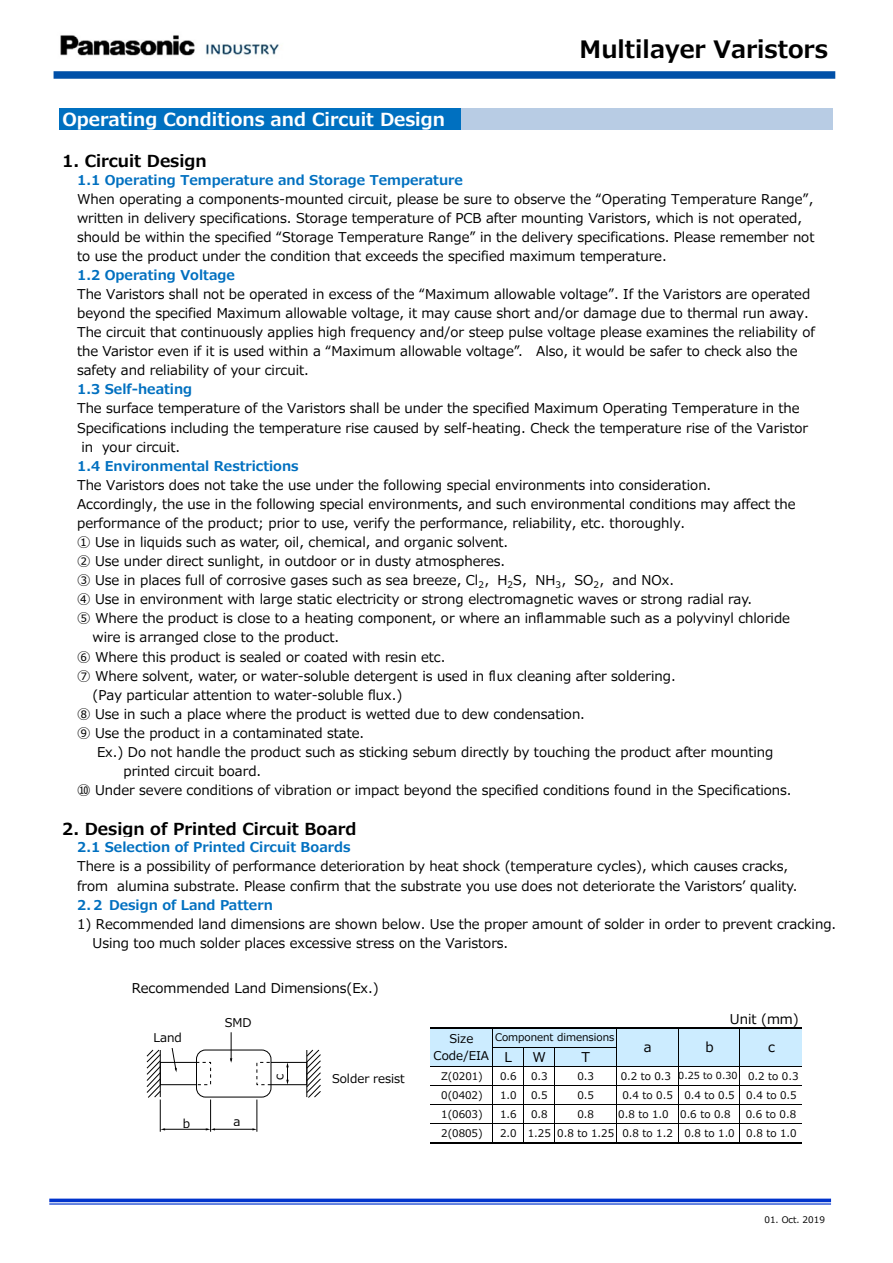
<style>
.page{position:relative;width:893px;height:1263px;background:#fff}
.page>*{position:absolute;margin:0;border:0;box-sizing:border-box;transform-origin:0 0}
.t1{font:700 24px "Meiryo UI";color:#000}
.t2{font:700 18px "Meiryo UI";color:#fff}
.t3{font:700 16.5px "Meiryo UI";color:#000}
.t4{font:13.5px "Meiryo UI";color:#000}
.t5{font:700 13.5px "Meiryo UI";color:#0070c0}
.t6{font:12px/17.4px "Meiryo UI";color:#000;text-align:center}
.t7{font:10.5px "Meiryo UI";color:#000}
.t8{font:9.75px "Meiryo UI";color:#000}
.t9{font:9px "Meiryo UI";color:#000}
</style>
<div class="page">
<div style="left:59px;top:109px;width:402px;height:21px;background:#0070c0"></div>
<div style="left:461px;top:109px;width:372px;height:21px;background:#b8cce4"></div>
<div style="left:430px;top:1028px;width:372px;height:20px;background:#ccecff"></div>
<div style="left:430px;top:1047px;width:372px;height:20px;background:#ccecff"></div>
<hr style="left:492px;top:1029px;width:1px;height:113px;background:#000">
<hr style="left:616px;top:1029px;width:1px;height:113px;background:#000">
<hr style="left:678px;top:1029px;width:1px;height:113px;background:#000">
<hr style="left:740px;top:1029px;width:1px;height:113px;background:#000">
<hr style="left:523px;top:1048px;width:1px;height:94px;background:#000">
<hr style="left:554px;top:1048px;width:1px;height:94px;background:#000">
<hr style="left:430px;top:1028px;width:372px;height:1px;background:#000">
<hr style="left:492px;top:1047px;width:124px;height:1px;background:#000">
<hr style="left:430px;top:1067px;width:372px;height:1px;background:#000">
<hr style="left:430px;top:1086px;width:372px;height:1px;background:#000">
<hr style="left:430px;top:1105px;width:372px;height:1px;background:#000">
<hr style="left:430px;top:1124px;width:372px;height:1px;background:#000">
<hr style="left:430px;top:1142px;width:372px;height:2px;background:#000">
<div style="left:196px;top:1050px;width:75px;height:47px;border:1px solid #000;border-radius:9px"></div>
<div style="left:160px;top:1062px;width:37px;height:23px;border:1px solid #000"></div>
<svg style="left:196px;top:1062px;width:15px;height:23px"></svg>
<div style="left:271px;top:1062px;width:36px;height:23px;border:1px solid #000"></div>
<svg style="left:256px;top:1062px;width:15px;height:23px"></svg>
<svg style="left:306px;top:1049px;width:15px;height:49px"></svg>
<svg style="left:147px;top:1049px;width:14px;height:49px"></svg>
<svg style="left:230px;top:1032px;width:2px;height:31px"></svg>
<svg style="left:171px;top:1048px;width:6px;height:24px"></svg>
<svg style="left:286px;top:1062px;width:3px;height:23px"></svg>
<hr style="left:257px;top:1099px;width:1px;height:33px;background:#000">
<hr style="left:210px;top:1099px;width:1px;height:33px;background:#000">
<hr style="left:213px;top:1129px;width:41px;height:1px;background:#000">
<hr style="left:160px;top:1099px;width:1px;height:33px;background:#000">
<hr style="left:163px;top:1129px;width:45px;height:1px;background:#000">
<hr style="left:49px;top:1203px;width:782px;height:2px;background:#03c">
<hr style="left:49px;top:1199px;width:782px;height:3px;background:#03c">
<div style="left:54px;top:71px;width:781px;height:8px;background:#0050a8"></div>
<img style="left:60px;top:35px;width:219px;height:21px">
<p class="t2" style="left:62px;top:106px;width:384px">Operating Conditions and Circuit Design</p>
<p class="t1" style="left:580px;top:32px;width:250px">Multilayer Varistors</p>
<p class="t3" style="left:62px;top:149px;width:146px">1. Circuit Design</p>
<p class="t5" style="left:77px;top:170px;width:387px">1.1 Operating Temperature and Storage Temperature</p>
<p class="t4" style="left:77px;top:189px;width:738px">When operating a components-mounted circuit, please be sure to observe the “Operating Temperature Range”,</p>
<p class="t4" style="left:77px;top:208px;width:727px">written in delivery specifications. Storage temperature of PCB after mounting Varistors, which is not operated,</p>
<p class="t4" style="left:77px;top:227px;width:739px">should be within the specified “Storage Temperature Range” in the delivery specifications. Please remember not</p>
<p class="t4" style="left:77px;top:247px;width:591px">to use the product under the condition that exceeds the specified maximum temperature.</p>
<p class="t5" style="left:77px;top:265px;width:159px">1.2 Operating Voltage</p>
<p class="t4" style="left:77px;top:285px;width:735px">The Varistors shall not be operated in excess of the “Maximum allowable voltage”. If the Varistors are operated</p>
<p class="t4" style="left:77px;top:304px;width:733px">beyond the specified Maximum allowable voltage, it may cause short and/or damage due to thermal run away.</p>
<p class="t4" style="left:77px;top:323px;width:739px">The circuit that continuously applies high frequency and/or steep pulse voltage please examines the reliability of</p>
<p class="t4" style="left:77px;top:342px;width:722px">the Varistor even if it is used within a “Maximum allowable voltage”. 　Also, it would be safer to check also the</p>
<p class="t4" style="left:77px;top:361px;width:233px">safety and reliability of your circuit.</p>
<p class="t5" style="left:77px;top:380px;width:117px">1.3 Self-heating</p>
<p class="t4" style="left:77px;top:399px;width:724px">The surface temperature of the Varistors shall be under the specified Maximum Operating Temperature in the</p>
<p class="t4" style="left:77px;top:418px;width:733px">Specifications including the temperature rise caused by self-heating. Check the temperature rise of the Varistor</p>
<p class="t4" style="left:82px;top:437px;width:100px">in　your circuit.</p>
<p class="t5" style="left:77px;top:456px;width:223px">1.4 Environmental Restrictions</p>
<p class="t4" style="left:77px;top:475px;width:636px">The Varistors does not take the use under the following special environments into consideration.</p>
<p class="t4" style="left:77px;top:495px;width:720px">Accordingly, the use in the following special environments, and such environmental conditions may affect the</p>
<p class="t4" style="left:77px;top:514px;width:610px">performance of the product; prior to use, verify the performance, reliability, etc. thoroughly.</p>
<p class="t4" style="left:77px;top:533px;width:433px">① Use in liquids such as water, oil, chemical, and organic solvent.</p>
<p class="t4" style="left:77px;top:552px;width:430px">② Use under direct sunlight, in outdoor or in dusty atmospheres.</p>
<p class="t4" style="left:77px;top:571px;width:599px">③ Use in places full of corrosive gases such as sea breeze, Cl<sub>2</sub>，H<sub>2</sub>S，NH<sub>3</sub>，SO<sub>2</sub>，and NOx.</p>
<p class="t4" style="left:77px;top:590px;width:677px">④ Use in environment with large static electricity or strong electromagnetic waves or strong radial ray.</p>
<p class="t4" style="left:77px;top:609px;width:715px">⑤ Where the product is close to a heating component, or where an inflammable such as a polyvinyl chloride</p>
<p class="t4" style="left:93px;top:628px;width:248px">wire is arranged close to the product.</p>
<p class="t4" style="left:77px;top:647px;width:370px">⑥ Where this product is sealed or coated with resin etc.</p>
<p class="t4" style="left:77px;top:666px;width:600px">⑦ Where solvent, water, or water-soluble detergent is used in flux cleaning after soldering.</p>
<p class="t4" style="left:93px;top:685px;width:311px">(Pay particular attention to water-soluble flux.)</p>
<p class="t4" style="left:77px;top:704px;width:509px">⑧ Use in such a place where the product is wetted due to dew condensation.</p>
<p class="t4" style="left:77px;top:723px;width:289px">⑨ Use the product in a contaminated state.</p>
<p class="t4" style="left:97px;top:743px;width:678px">Ex.) Do not handle the product such as sticking sebum directly by touching the product after mounting</p>
<p class="t4" style="left:123px;top:762px;width:139px">printed circuit board.</p>
<p class="t4" style="left:77px;top:781px;width:716px">⑩ Under severe conditions of vibration or impact beyond the specified conditions found in the Specifications.</p>
<p class="t3" style="left:62px;top:817px;width:296px">2. Design of Printed Circuit Board</p>
<p class="t5" style="left:77px;top:838px;width:275px">2.1 Selection of Printed Circuit Boards</p>
<p class="t4" style="left:77px;top:857px;width:713px">There is a possibility of performance deterioration by heat shock (temperature cycles), which causes cracks,</p>
<p class="t4" style="left:77px;top:876px;width:722px">from　alumina substrate. Please confirm that the substrate you use does not deteriorate the Varistors’ quality.</p>
<p class="t5" style="left:77px;top:895px;width:197px">2.２ Design of Land Pattern</p>
<p class="t4" style="left:77px;top:914px;width:761px">1) Recommended land dimensions are shown below. Use the proper amount of solder in order to prevent cracking.</p>
<p class="t4" style="left:93px;top:933px;width:417px">Using too much solder places excessive stress on the Varistors.</p>
<p class="t4" style="left:132px;top:978px;width:249px">Recommended Land Dimensions(Ex.)</p>
<p class="t6" style="left:154px;top:1029px;width:30px">Land</p>
<p class="t6" style="left:225px;top:1014px;width:28px">SMD</p>
<p class="t6" style="left:183px;top:1115px;width:9px">b</p>
<p class="t6" style="left:233px;top:1114px;width:8px">a</p>
<p class="t6" style="left:271px;top:1080px;width:8px;rotate:-90deg">c</p>
<p class="t6" style="left:332px;top:1071px;width:74px">Solder resist</p>
<p class="t4" style="left:730px;top:1010px;width:70px">Unit (mm)</p>
<p class="t7" style="left:495px;top:1030px;width:121px">Component dimensions</p>
<p class="t4" style="left:505px;top:1047px;width:9px">L</p>
<p class="t4" style="left:532px;top:1047px;width:15px">W</p>
<p class="t4" style="left:581px;top:1047px;width:10px">T</p>
<p class="t7" style="left:500px;top:1068px;width:18px">0.6</p>
<p class="t8" style="left:678px;top:1069px;width:61px">0.25 to 0.30</p>
<p class="t7" style="left:748px;top:1068px;width:52px">0.2 to 0.3</p>
<p class="t6" style="left:434px;top:1030px;width:57px">Size<br>Code/EIA</p>
<p class="t4" style="left:644px;top:1038px;width:9px">a</p>
<p class="t4" style="left:705px;top:1038px;width:10px">b</p>
<p class="t4" style="left:768px;top:1038px;width:8px">c</p>
<p class="t7" style="left:441px;top:1068px;width:43px">Z(0201)</p>
<p class="t7" style="left:621px;top:1068px;width:52px">0.2 to 0.3</p>
<p class="t7" style="left:577px;top:1068px;width:18px">0.3</p>
<p class="t7" style="left:577px;top:1087px;width:18px">0.5</p>
<p class="t7" style="left:531px;top:1068px;width:18px">0.3</p>
<p class="t7" style="left:531px;top:1087px;width:18px">0.5</p>
<p class="t7" style="left:441px;top:1087px;width:43px">0(0402)</p>
<p class="t7" style="left:746px;top:1087px;width:52px">0.4 to 0.5</p>
<p class="t7" style="left:500px;top:1087px;width:18px">1.0</p>
<p class="t7" style="left:622px;top:1087px;width:52px">0.4 to 0.5</p>
<p class="t7" style="left:684px;top:1087px;width:52px">0.4 to 0.5</p>
<p class="t7" style="left:441px;top:1107px;width:43px">1(0603)</p>
<p class="t7" style="left:441px;top:1126px;width:43px">2(0805)</p>
<p class="t7" style="left:500px;top:1107px;width:18px">1.6</p>
<p class="t7" style="left:531px;top:1107px;width:18px">0.8</p>
<p class="t7" style="left:577px;top:1107px;width:18px">0.8</p>
<p class="t7" style="left:618px;top:1107px;width:52px">0.8 to 1.0</p>
<p class="t7" style="left:680px;top:1107px;width:52px">0.6 to 0.8</p>
<p class="t7" style="left:746px;top:1107px;width:52px">0.6 to 0.8</p>
<p class="t7" style="left:500px;top:1126px;width:18px">2.0</p>
<p class="t7" style="left:528px;top:1126px;width:25px">1.25</p>
<p class="t7" style="left:622px;top:1126px;width:52px">0.8 to 1.2</p>
<p class="t7" style="left:684px;top:1126px;width:52px">0.8 to 1.0</p>
<p class="t7" style="left:746px;top:1126px;width:52px">0.8 to 1.0</p>
<p class="t7" style="left:557px;top:1126px;width:58px">0.8 to 1.25</p>
<p class="t9" style="left:764px;top:1213px;width:62px">01. Oct. 2019</p>
</div>
